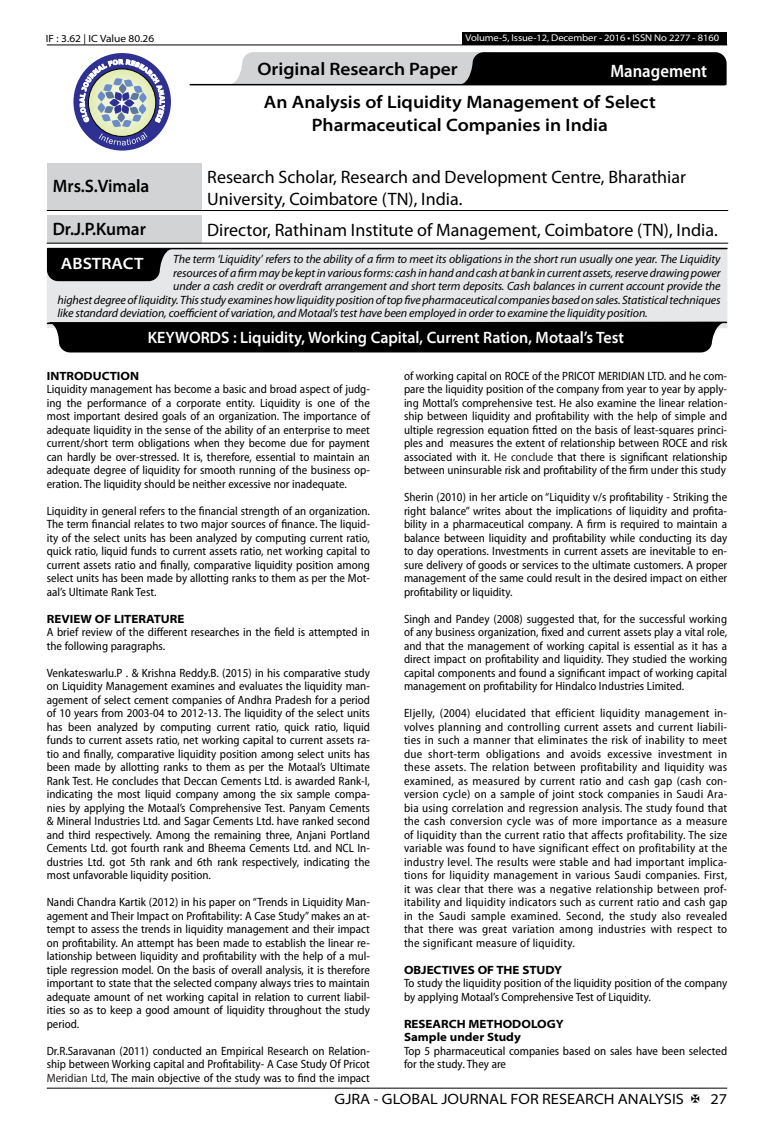
<style>
.page{position:relative;width:774px;height:1136px;background:#fff}
.page>*{position:absolute;margin:0;border:0;box-sizing:border-box;transform-origin:0 0}
.t1{font:18px/21.6px "Myriad Pro";color:#000}
.t2{font:600 semi-expanded 18px/23.4px "Myriad Pro";color:#000;text-align:center}
.t3{font:600 semi-expanded 18px "Myriad Pro";color:#000;scale:.9 1}
.t4{font:600 semi-condensed 18px "Myriad Pro";color:#fff}
.t5{font:600 semi-expanded 16.5px "Myriad Pro";color:#fff;scale:.9 1}
.t6{font:600 semi-expanded 16.5px "Myriad Pro";color:#fff}
.t7{font:semi-expanded 15px "Myriad Pro";color:#000}
.t8{font:semi-condensed 12px/13.5px "Myriad Pro";color:#000;text-align:justify}
.t9{font:italic 12px "Myriad Pro";letter-spacing:-.01em;color:#000}
.t10{font:700 semi-expanded 12px/13.5px "Myriad Pro";color:#000}
.t11{font:semi-expanded 10.5px "Myriad Pro";color:#000}
.t12{font:semi-expanded 9.75px "Myriad Pro";letter-spacing:-.01em;color:#fff}
.s1{color:#231f20}
</style>
<div class="page">
<hr style="left:47px;top:1087px;width:680px;height:1px;background:#000">
<div style="left:462px;top:32px;width:265px;height:13px;background:#000"></div>
<hr style="left:47px;top:45px;width:680px;height:1px;background:#000">
<svg style="left:229px;top:52px;width:498px;height:33px;background:#686969"></svg>
<div style="left:73px;top:53px;width:98px;height:97px;background:#2e3092;border-radius:50%"></div>
<svg style="left:80px;top:59px;width:85px;height:86px"></svg>
<div style="left:47px;top:163px;width:154px;height:47px;background:#d1d3d4"></div>
<hr style="left:47px;top:210px;width:154px;height:1px;background:#000">
<hr style="left:201px;top:210px;width:527px;height:1px;background:#000">
<div style="left:47px;top:215px;width:154px;height:28px;background:#d1d3d4"></div>
<hr style="left:47px;top:243px;width:154px;height:1px;background:#000">
<hr style="left:201px;top:243px;width:527px;height:1px;background:#000">
<div style="left:47px;top:248px;width:680px;height:80px;background:#e6e7e8"></div>
<hr style="left:48px;top:248px;width:679px;height:1px;background:#000">
<svg style="left:47px;top:248px;width:126px;height:33px;background:#161616"></svg>
<svg style="left:46px;top:321px;width:682px;height:31px;background:#101010"></svg>
<hr style="left:190px;top:84px;width:535px;height:1px;background:#000">
<p class="t11" style="left:46px;top:32px;width:110px">IF : 3.62 | IC Value 80.26</p>
<p class="t12" style="left:465px;top:32px;width:255px">Volume-5, Issue-12, December - 2016 • ISSN No 2277 - 8160</p>
<h1 class="t2" style="left:257px;top:58px;width:202px">Original Research Paper</h1>
<h1 class="t4" style="left:610px;top:61px;width:98px">Management</h1>
<h1 class="t2" style="left:264px;top:91px;width:393px">An Analysis of Liquidity Management of Select<br>Pharmaceutical Companies in India</h1>
<h1 class="t3" style="left:53px;top:176px;width:109px">Mrs.S.Vimala</h1>
<h1 class="t1" style="left:207px;top:166px;width:480px">Research Scholar, Research and Development Centre, Bharathiar<br>University, Coimbatore (TN), India.</h1>
<h1 class="t3" style="left:53px;top:218px;width:105px">Dr.J.P.Kumar</h1>
<h1 class="t1" style="left:207px;top:219px;width:512px">Director, Rathinam Institute of Management, Coimbatore (TN), India.</h1>
<p class="t9" style="left:173px;top:253px;width:549px">The term ‘Liquidity’ refers to the ability of a firm to meet its obligations in the short run usually one year. The Liquidity</p>
<p class="t9" style="left:173px;top:266px;width:549px">resources of a firm may be kept in various forms: cash in hand and cash at bank in current assets, reserve drawing power</p>
<p class="t9" style="left:173px;top:280px;width:549px">under a cash credit or overdraft arrangement and short term deposits. Cash balances in current account provide the</p>
<p class="t9" style="left:58px;top:293px;width:664px">highest degree of liquidity. This study examines how liquidity position of top five pharmaceutical companies based on sales. Statistical techniques</p>
<p class="t9" style="left:58px;top:307px;width:592px">like standard deviation, coefficient of variation, and Motaal’s test have been employed in order to examine the liquidity position.</p>
<h2 class="t6" style="left:61px;top:254px;width:84px">ABSTRACT</h2>
<h2 class="t5" style="left:148px;top:328px;width:530px">KEYWORDS : Liquidity, Working Capital, Current Ration, Motaal’s Test</h2>
<p class="t10" style="left:47px;top:369px;width:94px">INTRODUCTION</p>
<p class="t8" style="left:47px;top:382px;width:325px">Liquidity management has become a basic and broad aspect of judg&shy;ing the performance of a corporate entity. Liquidity is one of the most important desired goals of an organization. The importance of adequate liquidity in the sense of the ability of an enterprise to meet current/short term obligations when they become due for payment can hardly be over-stressed. It is, therefore, essential to maintain an adequate degree of liquidity for smooth running of the business op&shy;eration. The liquidity should be neither excessive nor inadequate.</p>
<p class="t8" style="left:47px;top:504px;width:325px">Liquidity in general refers to the financial strength of an organization.<br>The term financial relates to two major sources of finance. The liquid&shy;ity of the select units has been analyzed by computing current ratio, quick ratio, liquid funds to current assets ratio, net working capital to current assets ratio and finally, comparative liquidity position among select units has been made by allotting ranks to them as per the Mot&shy;aal’s Ultimate Rank Test.</p>
<p class="t10" style="left:47px;top:612px;width:139px">REVIEW OF LITERATURE</p>
<p class="t8" style="left:47px;top:625px;width:325px">A brief review of the different researches in the field is attempted in the following paragraphs.</p>
<p class="t8" style="left:47px;top:666px;width:325px">Venkateswarlu.P . &amp; Krishna Reddy.B. (2015) in his comparative study on Liquidity Management examines and evaluates the liquidity man&shy;agement of select cement companies of Andhra Pradesh for a period of 10 years from 2003-04 to 2012-13. The liquidity of the select units has been analyzed by computing current ratio, quick ratio, liquid funds to current assets ratio, net working capital to current assets ra&shy;tio and finally, comparative liquidity position among select units has been made by allotting ranks to them as per the Motaal’s Ultimate Rank Test. He concludes that Deccan Cements Ltd. is awarded Rank-I, indicating the most liquid company among the six sample compa&shy;nies by applying the Motaal’s Comprehensive Test. Panyam Cements &amp; Mineral Industries Ltd. and Sagar Cements Ltd. have ranked second and third respectively. Among the remaining three, Anjani Portland Cements Ltd. got fourth rank and Bheema Cements Ltd. and NCL In&shy;dustries Ltd. got 5th rank and 6th rank respectively, indicating the most unfavorable liquidity position.</p>
<p class="t8" style="left:47px;top:895px;width:325px">Nandi Chandra Kartik (2012) in his paper on “Trends in Liquidity Man&shy;agement and Their Impact on Profitability: A Case Study” makes an at&shy;tempt to assess the trends in liquidity management and their impact on profitability. An attempt has been made to establish the linear re&shy;lationship between liquidity and profitability with the help of a mul&shy;tiple regression model. On the basis of overall analysis, it is therefore important to state that the selected company always tries to maintain adequate amount of net working capital in relation to current liabil&shy;ities so as to keep a good amount of liquidity throughout the study period.</p>
<p class="t8" style="left:47px;top:1044px;width:325px">Dr.R.Saravanan (2011) conducted an Empirical Research on Relation&shy;ship between Working capital and Profitability- A Case Study Of Pricot <span class="s1">Meridian Ltd,</span> The main objective of the study was to find the impact</p>
<p class="t8" style="left:404px;top:369px;width:325px">of working capital on ROCE of the PRICOT MERIDIAN LTD. and he com&shy;pare the liquidity position of the company from year to year by apply&shy;ing Mottal’s comprehensive test. He also examine the linear relation&shy;ship between liquidity and profitability with the help of simple and ultiple regression equation fitted on the basis of least-squares princi&shy;ples and measures the extent of relationship between ROCE and risk associated with it. <span class="s1">He conclude</span> that there is significant relationship between uninsurable risk and profitability of the firm under this study</p>
<p class="t8" style="left:404px;top:490px;width:325px">Sherin (2010) in her article on “Liquidity v/s profitability - Striking the right balance” writes about the implications of liquidity and profita&shy;bility in a pharmaceutical company. A firm is required to maintain a balance between liquidity and profitability while conducting its day to day operations. Investments in current assets are inevitable to en&shy;sure delivery of goods or services to the ultimate customers. A proper management of the same could result in the desired impact on either profitability or liquidity.</p>
<p class="t8" style="left:404px;top:612px;width:325px">Singh and Pandey (2008) suggested that, for the successful working of any business organization, fixed and current assets play a vital role, and that the management of working capital is essential as it has a direct impact on profitability and liquidity. They studied the working capital components and found a significant impact of working capital management on profitability for Hindalco Industries Limited.</p>
<p class="t8" style="left:404px;top:706px;width:325px">EIjeIIy, (2004) elucidated that efficient liquidity management in&shy;volves planning and controlling current assets and current liabili&shy;ties in such a manner that eliminates the risk of inability to meet due short-term obligations and avoids excessive investment in these assets. The relation between profitability and liquidity was examined, as measured by current ratio and cash gap (cash con&shy;version cycle) on a sample of joint stock companies in Saudi Ara&shy;bia using correlation and regression analysis. The study found that the cash conversion cycle was of more importance as a measure of liquidity than the current ratio that affects profitability. The size variable was found to have significant effect on profitability at the industry level. The results were stable and had important implica&shy;tions for liquidity management in various Saudi companies. First, it was clear that there was a negative relationship between prof&shy;itability and liquidity indicators such as current ratio and cash gap in the Saudi sample examined. Second, the study also revealed that there was great variation among industries with respect to the significant measure of liquidity.</p>
<p class="t10" style="left:404px;top:963px;width:160px">OBJECTIVES OF THE STUDY</p>
<p class="t8" style="left:404px;top:976px;width:325px">To study the liquidity position of the liquidity position of the company by applying Motaal’s Comprehensive Test of Liquidity.</p>
<p class="t10" style="left:404px;top:1017px;width:161px">RESEARCH METHODOLOGY<br>Sample under Study</p>
<p class="t8" style="left:404px;top:1044px;width:325px">Top 5 pharmaceutical companies based on sales have been selected for the study. They are</p>
<p class="t7" style="left:335px;top:1090px;width:351px">GJRA - GLOBAL JOURNAL FOR RESEARCH ANALYSIS</p>
<p class="t7" style="left:710px;top:1090px;width:18px">27</p>
</div>
